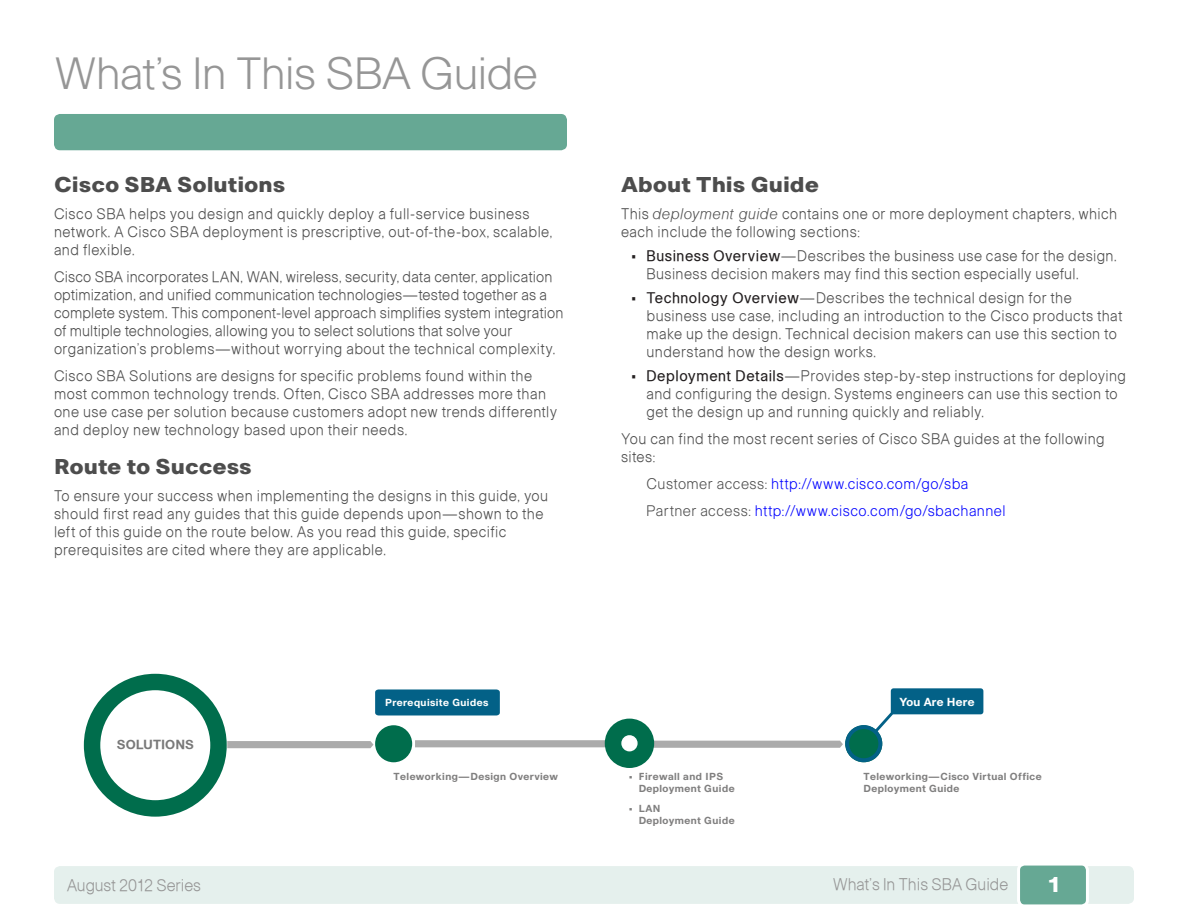
<style>
.page{position:relative;width:1188px;height:918px;background:#fff}
.page>*{position:absolute;margin:0;border:0;box-sizing:border-box;transform-origin:0 0}
.t1{font:300 44.25px "Cisco";letter-spacing:-.02em;color:#969696}
.t2{font:900 21px "Cisco";color:#4d4d4d}
.t3{font:900 21px "Cisco";color:#fff}
.t4{font:16.5px "Ciscolight";letter-spacing:-.005em;color:#969696;scale:.95 1}
.t5{font:15px/18px "Ciscolight";letter-spacing:.03em;color:#4d4d4d;scale:.95 1}
.t6{font:15px/18px "Ciscolight";letter-spacing:.01em;color:#4d4d4d;scale:.95 1}
.t7{font:300 15px/27px "Cisco";letter-spacing:.03em;color:#00f;scale:.95 1}
.t8{font:12.9px "Ciscobold";color:#797979}
.t9{font:700 11.4px "Cisco";letter-spacing:.02em;color:#fff}
.t10{font:700 10.05px/12px "Cisco";letter-spacing:.04em;color:#807f7f}
.t11{font:700 10.05px "Cisco";letter-spacing:.04em;color:#fff}
.s1{font-family:"Ciscolightoblique"}
.s2{font-family:"Ciscoregular";color:#231f20}
.s3{color:#4d4d4d}
</style>
<div class="page">
<div style="left:54px;top:866px;width:1080px;height:38px;background:#e5f0ed;border-radius:6px"></div>
<div style="left:1019px;top:864px;width:68px;height:42px;background:#66a894;border-radius:6px"></div>
<div style="left:1017px;top:863px;width:72px;height:44px;border:3px solid #fff;border-radius:6px"></div>
<div style="left:54px;top:114px;width:513px;height:36px;background:#66a894;border-radius:6px"></div>
<svg style="left:227px;top:741px;width:146px;height:7px"></svg>
<svg style="left:415px;top:740px;width:190px;height:7px"></svg>
<svg style="left:92px;top:682px;width:127px;height:126px"></svg>
<div style="left:84px;top:674px;width:143px;height:143px;border:16px solid #006d4c;border-radius:50%"></div>
<div style="left:375px;top:725px;width:37px;height:37px;background:#006d4c;border-radius:50%"></div>
<div style="left:605px;top:719px;width:49px;height:49px;background:#006d4c;border-radius:50%"></div>
<div style="left:621px;top:735px;width:17px;height:16px;background:#fff;border:1px solid #fff;border-radius:50%"></div>
<div style="left:891px;top:688px;width:92px;height:26px;background:#036187;border-radius:3px"></div>
<svg style="left:650px;top:708px;width:248px;height:54px"></svg>
<div style="left:375px;top:689px;width:125px;height:26px;background:#036187"></div>
<h1 class="t1" style="left:54px;top:46px;width:486px">What’s In This SBA Guide</h1>
<h2 class="t2" style="left:54px;top:172px;width:233px">Cisco SBA Solutions</h2>
<p class="t5" style="left:54px;top:205px;width:526px">Cisco SBA helps you design and quickly deploy a full-service business network. A Cisco SBA deployment is prescriptive, out-of-the-box, scalable, and flexible.</p>
<p class="t6" style="left:54px;top:268px;width:538px">Cisco SBA incorporates LAN, WAN, wireless, security, data center, application optimization, and unified communication technologies—tested together as a complete system. This component-level approach simplifies system integration of multiple technologies, allowing you to select solutions that solve your organization’s problems—without worrying about the technical complexity.</p>
<p class="t5" style="left:54px;top:367px;width:531px">Cisco SBA Solutions are designs for specific problems found within the most common technology trends. Often, Cisco SBA addresses more than one use case per solution because customers adopt new trends differently and deploy new technology based upon their needs.</p>
<h2 class="t2" style="left:54px;top:454px;width:199px">Route to Success</h2>
<p class="t5" style="left:54px;top:487px;width:522px">To ensure your success when implementing the designs in this guide, you should first read any guides that this guide depends upon—shown to the left of this guide on the route below. As you read this guide, specific prerequisites are cited where they are applicable.</p>
<h2 class="t2" style="left:621px;top:171px;width:200px">About This Guide</h2>
<p class="t5" style="left:621px;top:204px;width:524px">This <span class="s1">deployment guide</span> contains one or more deployment chapters, which each include the following sections:</p>
<p class="t5" style="left:647px;top:246px;width:496px;text-indent:-15px"><span class="s2">• Business Overview</span>—Describes the business use case for the design.<br>Business decision makers may find this section especially useful.</p>
<p class="t5" style="left:647px;top:288px;width:502px;text-indent:-15px"><span class="s2">• Technology Overview</span>—Describes the technical design for the business use case, including an introduction to the Cisco products that make up the design. Technical decision makers can use this section to understand how the design works.</p>
<p class="t5" style="left:647px;top:366px;width:506px;text-indent:-15px"><span class="s2">• Deployment Details</span>—Provides step-by-step instructions for deploying and configuring the design. Systems engineers can use this section to get the design up and running quickly and reliably.</p>
<p class="t5" style="left:621px;top:429px;width:511px">You can find the most recent series of Cisco SBA guides at the following sites:</p>
<p class="t7" style="left:647px;top:470px;width:379px"><span class="s3">Customer access:</span> http://www.cisco.com/go/sba<br><span class="s3">Partner access:</span> http://www.cisco.com/go/sbachannel</p>
<p class="t8" style="left:117px;top:736px;width:79px">SOLUTIONS</p>
<p class="t11" style="left:385px;top:697px;width:105px">Prerequisite Guides</p>
<p class="t9" style="left:900px;top:695px;width:76px">You Are Here</p>
<p class="t10" style="left:394px;top:770px;width:166px">Teleworking—Design Overview</p>
<p class="t10" style="left:864px;top:770px;width:179px">Teleworking—Cisco Virtual Office<br>Deployment Guide</p>
<p class="t10" style="left:639px;top:770px;width:97px;text-indent:-10px">• Firewall and IPS<br>Deployment Guide</p>
<p class="t10" style="left:639px;top:802px;width:97px;text-indent:-10px">• LAN<br>Deployment Guide</p>
<p class="t4" style="left:67px;top:875px;width:142px">August 2012 Series</p>
<p class="t4" style="left:833px;top:874px;width:186px">What’s In This SBA Guide</p>
<h2 class="t3" style="left:1047px;top:872px;width:16px">1</h2>
</div>
